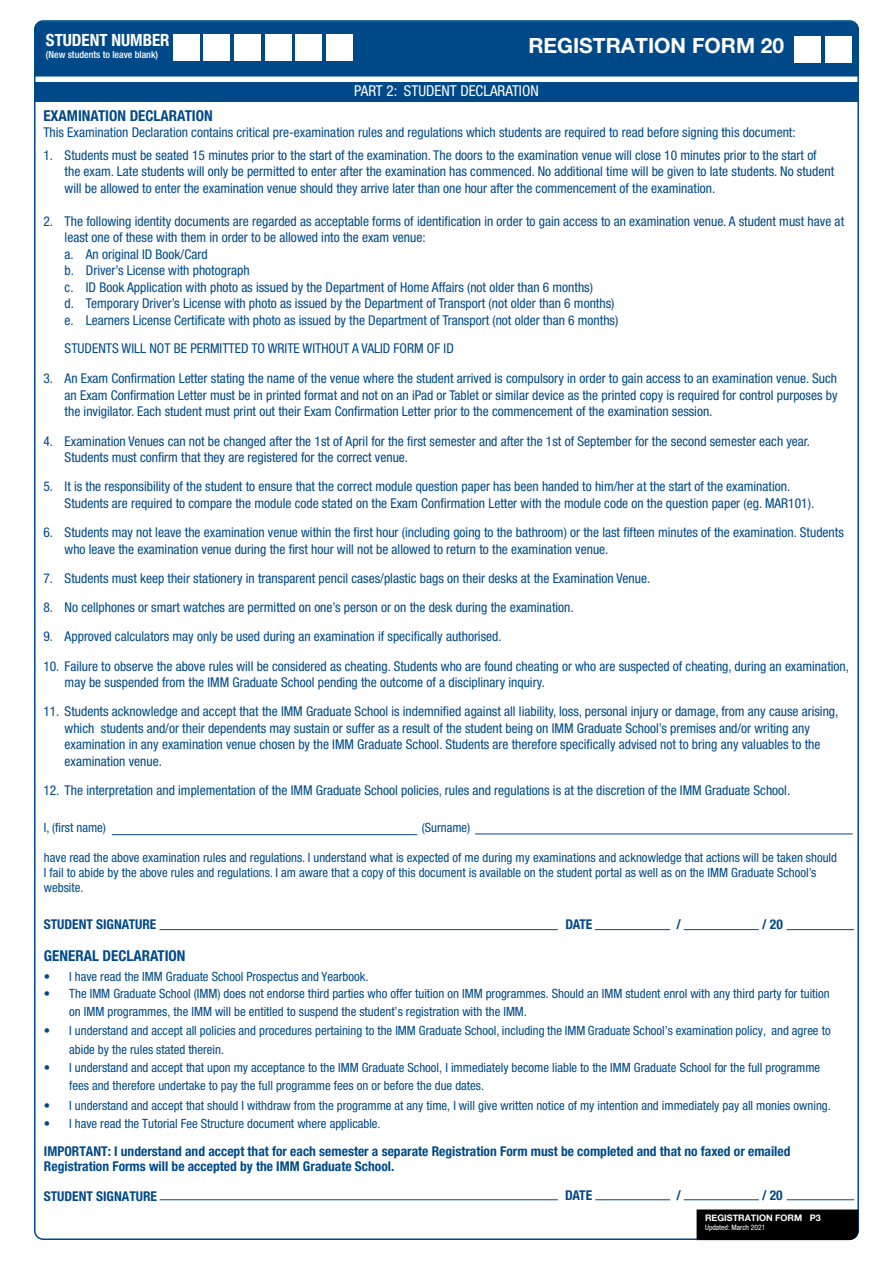
<style>
.page{position:relative;width:893px;height:1263px;background:#fff}
.page>*{position:absolute;margin:0;border:0;box-sizing:border-box;transform-origin:0 0}
.t1{font:700 21px "Helvetica Neue LT Pro";color:#fff}
.t2{font:700 condensed 16.95px "Helvetica Neue LT Pro";color:#fff}
.t3{font:700 condensed 15px "Helvetica Neue LT Pro";color:#004988}
.t4{font:condensed 15px "Helvetica Neue LT Pro";color:#fff}
.t5{font:condensed 13.5px/16.5px "Helvetica Neue LT Pro";color:#004988}
.t6{font:700 condensed 13.5px/14.4px "Helvetica Neue LT Pro";color:#004988}
.t7{font:condensed 12.75px/15px "Helvetica Neue LT Pro";color:#004988}
.t8{font:500 condensed 9.9px "Helvetica Neue LT Std";color:#fff}
.t9{font:700 9px "Helvetica Neue";color:#fff}
.t10{font:condensed 7.5px "Helvetica Neue LT Pro";color:#fff}
</style>
<div class="page">
<div style="left:34px;top:21px;width:825px;height:56px;background:#004988"></div>
<hr style="left:684px;top:1199px;width:75px;height:1px;background:#004988">
<hr style="left:595px;top:1199px;width:75px;height:1px;background:#004988">
<hr style="left:787px;top:1199px;width:67px;height:1px;background:#004988">
<hr style="left:160px;top:1199px;width:398px;height:1px;background:#004988">
<hr style="left:112px;top:834px;width:305px;height:1px;background:#004988">
<hr style="left:475px;top:834px;width:378px;height:1px;background:#004988">
<div style="left:173px;top:34px;width:27px;height:27px;background:#fff"></div>
<div style="left:204px;top:34px;width:26px;height:27px;background:#fff"></div>
<div style="left:234px;top:34px;width:27px;height:27px;background:#fff"></div>
<div style="left:265px;top:34px;width:26px;height:27px;background:#fff"></div>
<div style="left:295px;top:34px;width:27px;height:27px;background:#fff"></div>
<div style="left:326px;top:34px;width:26px;height:27px;background:#fff"></div>
<div style="left:794px;top:36px;width:27px;height:26px;background:#fff"></div>
<div style="left:825px;top:36px;width:26px;height:26px;background:#fff"></div>
<div style="left:34px;top:82px;width:825px;height:20px;background:#004988"></div>
<hr style="left:684px;top:929px;width:75px;height:1px;background:#004988">
<hr style="left:595px;top:929px;width:75px;height:1px;background:#004988">
<hr style="left:786px;top:929px;width:68px;height:1px;background:#004988">
<hr style="left:159px;top:929px;width:399px;height:1px;background:#004988">
<svg style="left:696px;top:1209px;width:163px;height:32px;background:#0c0d0d"></svg>
<p class="t2" style="left:46px;top:30px;width:125px">STUDENT NUMBER</p>
<p class="t8" style="left:46px;top:49px;width:114px">(New students to leave blank)</p>
<h1 class="t1" style="left:528px;top:33px;width:257px">REGISTRATION FORM 20</h1>
<p class="t4" style="left:354px;top:82px;width:186px">PART 2: STUDENT DECLARATION</p>
<p class="t3" style="left:43px;top:106px;width:171px">EXAMINATION DECLARATION</p>
<p class="t5" style="left:43px;top:124px;width:754px">This Examination Declaration contains critical pre-examination rules and regulations which students are required to read before signing this document:</p>
<p class="t5" style="left:65px;top:147px;width:771px;text-indent:-21px">1. Students must be seated 15 minutes prior to the start of the examination. The doors to the examination venue will close 10 minutes prior to the start of the exam. Late students will only be permitted to enter after the examination has commenced. No additional time will be given to late students. No student will be allowed to enter the examination venue should they arrive later than one hour after the commencement of the examination.</p>
<p class="t5" style="left:65px;top:213px;width:781px;text-indent:-21px">2. The following identity documents are regarded as acceptable forms of identification in order to gain access to an examination venue. A student must have at least one of these with them in order to be allowed into the exam venue:<br>a. An original ID Book/Card<br>b. Driver’s License with photograph<br>c. ID Book Application with photo as issued by the Department of Home Affairs (not older than 6 months)<br>d. Temporary Driver’s License with photo as issued by the Department of Transport (not older than 6 months)<br>e. Learners License Certificate with photo as issued by the Department of Transport (not older than 6 months)</p>
<p class="t5" style="left:65px;top:340px;width:391px">STUDENTS WILL NOT BE PERMITTED TO WRITE WITHOUT A VALID FORM OF ID</p>
<p class="t5" style="left:65px;top:370px;width:774px;text-align:justify;text-indent:-21px">3. An Exam Confirmation Letter stating the name of the venue where the student arrived is compulsory in order to gain access to an examination venue. Such an Exam Confirmation Letter must be in printed format and not on an iPad or Tablet or similar device as the printed copy is required for control purposes by the invigilator. Each student must print out their Exam Confirmation Letter prior to the commencement of the examination session.</p>
<p class="t5" style="left:65px;top:432px;width:747px;text-indent:-21px">4. Examination Venues can not be changed after the 1st of April for the first semester and after the 1st of September for the second semester each year.<br>Students must confirm that they are registered for the correct venue.</p>
<p class="t5" style="left:65px;top:478px;width:751px;text-indent:-21px">5. It is the responsibility of the student to ensure that the correct module question paper has been handed to him/her at the start of the examination.<br>Students are required to compare the module code stated on the Exam Confirmation Letter with the module code on the question paper (eg. MAR101).</p>
<p class="t5" style="left:65px;top:524px;width:781px;text-indent:-21px">6. Students may not leave the examination venue within the first hour (including going to the bathroom) or the last fifteen minutes of the examination. Students who leave the examination venue during the first hour will not be allowed to return to the examination venue.</p>
<p class="t5" style="left:43px;top:570px;width:608px">7. Students must keep their stationery in transparent pencil cases/plastic bags on their desks at the Examination Venue.</p>
<p class="t5" style="left:43px;top:599px;width:532px">8. No cellphones or smart watches are permitted on one’s person or on the desk during the examination.</p>
<p class="t5" style="left:43px;top:628px;width:460px">9. Approved calculators may only be used during an examination if specifically authorised.</p>
<p class="t5" style="left:65px;top:657px;width:786px;text-indent:-21px">10. Failure to observe the above rules will be considered as cheating. Students who are found cheating or who are suspected of cheating, during an examination, may be suspended from the IMM Graduate School pending the outcome of a disciplinary inquiry.</p>
<p class="t5" style="left:65px;top:703px;width:775px;text-indent:-21px">11. Students acknowledge and accept that the IMM Graduate School is indemnified against all liability, loss, personal injury or damage, from any cause arising, which students and/or their dependents may sustain or suffer as a result of the student being on IMM Graduate School’s premises and/or writing any examination in any examination venue chosen by the IMM Graduate School. Students are therefore specifically advised not to bring any valuables to the examination venue.</p>
<p class="t5" style="left:43px;top:782px;width:748px">12. The interpretation and implementation of the IMM Graduate School policies, rules and regulations is at the discretion of the IMM Graduate School.</p>
<p class="t7" style="left:44px;top:820px;width:64px">I, (first name)</p>
<p class="t7" style="left:422px;top:820px;width:50px">(Surname)</p>
<p class="t7" style="left:44px;top:850px;width:795px">have read the above examination rules and regulations. I understand what is expected of me during my examinations and acknowledge that actions will be taken should<br>I fail to abide by the above rules and regulations. I am aware that a copy of this document is available on the student portal as well as on the IMM Graduate School’s website.</p>
<p class="t6" style="left:44px;top:917px;width:114px">STUDENT SIGNATURE</p>
<p class="t6" style="left:565px;top:917px;width:29px">DATE</p>
<p class="t6" style="left:677px;top:917px;width:6px">/</p>
<p class="t6" style="left:762px;top:917px;width:22px">/ 20</p>
<p class="t3" style="left:44px;top:946px;width:143px">GENERAL DECLARATION</p>
<p class="t7" style="left:44px;top:969px;width:326px">• I have read the IMM Graduate School Prospectus and Yearbook.</p>
<p class="t7" style="left:69px;top:985px;width:762px;line-height:17.9px;text-indent:-26px">• The IMM Graduate School (IMM) does not endorse third parties who offer tuition on IMM programmes. Should an IMM student enrol with any third party for tuition on IMM programmes, the IMM will be entitled to suspend the student’s registration with the IMM.</p>
<p class="t7" style="left:69px;top:1021px;width:763px;line-height:18.8px;text-indent:-26px">• I understand and accept all policies and procedures pertaining to the IMM Graduate School, including the IMM Graduate School’s examination policy, and agree to abide by the rules stated therein.</p>
<p class="t7" style="left:69px;top:1058px;width:753px;line-height:18.8px;text-indent:-26px">• I understand and accept that upon my acceptance to the IMM Graduate School, I immediately become liable to the IMM Graduate School for the full programme fees and therefore undertake to pay the full programme fees on or before the due dates.</p>
<p class="t7" style="left:44px;top:1098px;width:789px">• I understand and accept that should I withdraw from the programme at any time, I will give written notice of my intention and immediately pay all monies owning.</p>
<p class="t7" style="left:44px;top:1116px;width:338px">• I have read the Tutorial Fee Structure document where applicable.</p>
<p class="t6" style="left:44px;top:1144px;width:748px">IMPORTANT: I understand and accept that for each semester a separate Registration Form must be completed and that no faxed or emailed<br>Registration Forms will be accepted by the IMM Graduate School.</p>
<p class="t6" style="left:44px;top:1188px;width:115px">STUDENT SIGNATURE</p>
<p class="t6" style="left:565px;top:1187px;width:29px">DATE</p>
<p class="t6" style="left:676px;top:1187px;width:6px">/</p>
<p class="t6" style="left:762px;top:1187px;width:22px">/ 20</p>
<p class="t9" style="left:705px;top:1212px;width:117px">REGISTRATION FORM P3</p>
<p class="t10" style="left:705px;top:1223px;width:62px">Updated: March 2021</p>
</div>
